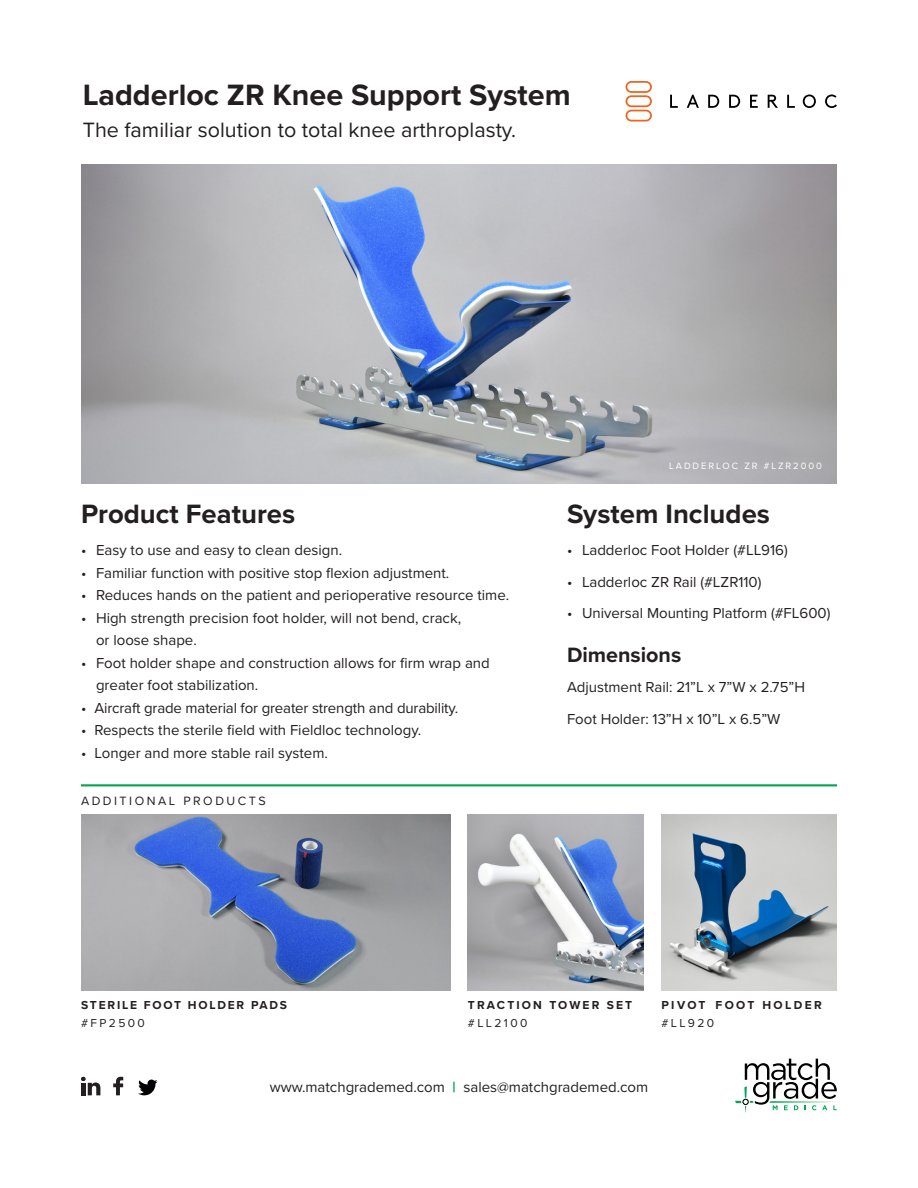
<style>
.page{position:relative;width:918px;height:1188px;background:#fff}
.page>*{position:absolute;margin:0;border:0;box-sizing:border-box;transform-origin:0 0}
.t1{font:700 30.45px "Proxima Nova";color:#231f20}
.t2{font:700 27.45px "Proxima Nova";color:#231f20}
.t3{font:21.45px "Proxima Nova";color:#231f20}
.t4{font:700 21.45px "Proxima Nova";color:#231f20}
.t5{font:15px/22.5px "Proxima Nova";color:#231f20}
.t6{font:12.45px "Proxima Nova";letter-spacing:.2em;color:#231f20}
.t7{font:700 12px/18px "Proxima Nova";letter-spacing:.175em;color:#231f20}
.t8{font:700 12px "Proxima Nova";letter-spacing:.15em;color:#231f20}
.t9{font:700 12px "Proxima Nova";letter-spacing:.2em;color:#231f20}
.t10{font:12px "Proxima Nova";letter-spacing:.2em;color:#231f20}
.t11{font:9.45px "Proxima Nova";letter-spacing:.2em;color:#fff}
.s1{font-weight:400}
.s2{font-weight:700;color:#00a651}
</style>
<div class="page">
<svg style="left:735px;top:1059px;width:102px;height:54px"></svg>
<svg style="left:113px;top:1077px;width:10px;height:18px"></svg>
<svg style="left:138px;top:1080px;width:19px;height:15px"></svg>
<svg style="left:81px;top:1077px;width:19px;height:18px"></svg>
<img style="left:81px;top:164px;width:756px;height:320px">
<svg style="left:626px;top:81px;width:26px;height:41px"></svg>
<svg style="left:670px;top:95px;width:8px;height:13px"></svg>
<svg style="left:687px;top:95px;width:12px;height:13px"></svg>
<svg style="left:708px;top:95px;width:11px;height:13px"></svg>
<svg style="left:729px;top:95px;width:11px;height:13px"></svg>
<svg style="left:750px;top:95px;width:8px;height:13px"></svg>
<svg style="left:768px;top:95px;width:10px;height:13px"></svg>
<svg style="left:787px;top:95px;width:8px;height:13px"></svg>
<svg style="left:803px;top:95px;width:13px;height:13px"></svg>
<svg style="left:825px;top:95px;width:12px;height:13px"></svg>
<img style="left:468px;top:815px;width:176px;height:175px">
<img style="left:81px;top:815px;width:369px;height:175px">
<img style="left:661px;top:815px;width:176px;height:175px">
<hr style="left:81px;top:784px;width:756px;height:2px;background:#05a354">
<p class="t1" style="left:83px;top:72px;width:489px">Ladderloc ZR Knee Support System</p>
<p class="t3" style="left:83px;top:114px;width:435px">The familiar solution to total knee arthroplasty.</p>
<p class="t11" style="left:669px;top:458px;width:154px">LADDERLOC ZR #LZR2000</p>
<p class="t2" style="left:81px;top:494px;width:216px">Product Features</p>
<p class="t2" style="left:567px;top:494px;width:205px">System Includes</p>
<p class="t5" style="left:81px;top:538px;width:263px">• Easy to use and easy to clean design.</p>
<p class="t5" style="left:81px;top:561px;width:370px">• Familiar function with positive stop flexion adjustment.</p>
<p class="t5" style="left:81px;top:583px;width:430px">• Reduces hands on the patient and perioperative resource time.</p>
<p class="t5" style="left:96px;top:606px;width:367px;text-indent:-15px">• High strength precision foot holder, will not bend, crack, or loose shape.</p>
<p class="t5" style="left:96px;top:651px;width:395px;text-indent:-15px">• Foot holder shape and construction allows for firm wrap and greater foot stabilization.</p>
<p class="t5" style="left:81px;top:696px;width:379px">• Aircraft grade material for greater strength and durability.</p>
<p class="t5" style="left:81px;top:718px;width:342px">• Respects the sterile field with Fieldloc technology.</p>
<p class="t5" style="left:81px;top:741px;width:248px">• Longer and more stable rail system.</p>
<p class="t6" style="left:81px;top:792px;width:186px">ADDITIONAL PRODUCTS</p>
<p class="t5" style="left:567px;top:538px;width:222px">• Ladderloc Foot Holder (#LL916)</p>
<p class="t5" style="left:567px;top:570px;width:196px">• Ladderloc ZR Rail (#LZR110)</p>
<p class="t5" style="left:567px;top:601px;width:265px">• Universal Mounting Platform (#FL600)</p>
<p class="t4" style="left:567px;top:639px;width:116px">Dimensions</p>
<p class="t5" style="left:567px;top:675px;width:240px">Adjustment Rail: 21”L x 7”W x 2.75”H</p>
<p class="t5" style="left:567px;top:707px;width:215px">Foot Holder: 13”H x 10”L x 6.5”W</p>
<p class="t8" style="left:81px;top:996px;width:208px">STERILE FOOT HOLDER PADS</p>
<p class="t10" style="left:81px;top:1014px;width:65px">#FP2500</p>
<p class="t7" style="left:468px;top:996px;width:166px">TRACTION TOWER SET <span class="s1">#LL2100</span></p>
<p class="t9" style="left:661px;top:996px;width:162px">PIVOT FOOT HOLDER</p>
<p class="t10" style="left:661px;top:1014px;width:54px">#LL920</p>
<p class="t5" style="left:270px;top:1075px;width:380px">www.matchgrademed.com <span class="s2">|</span> sales@matchgrademed.com</p>
</div>
